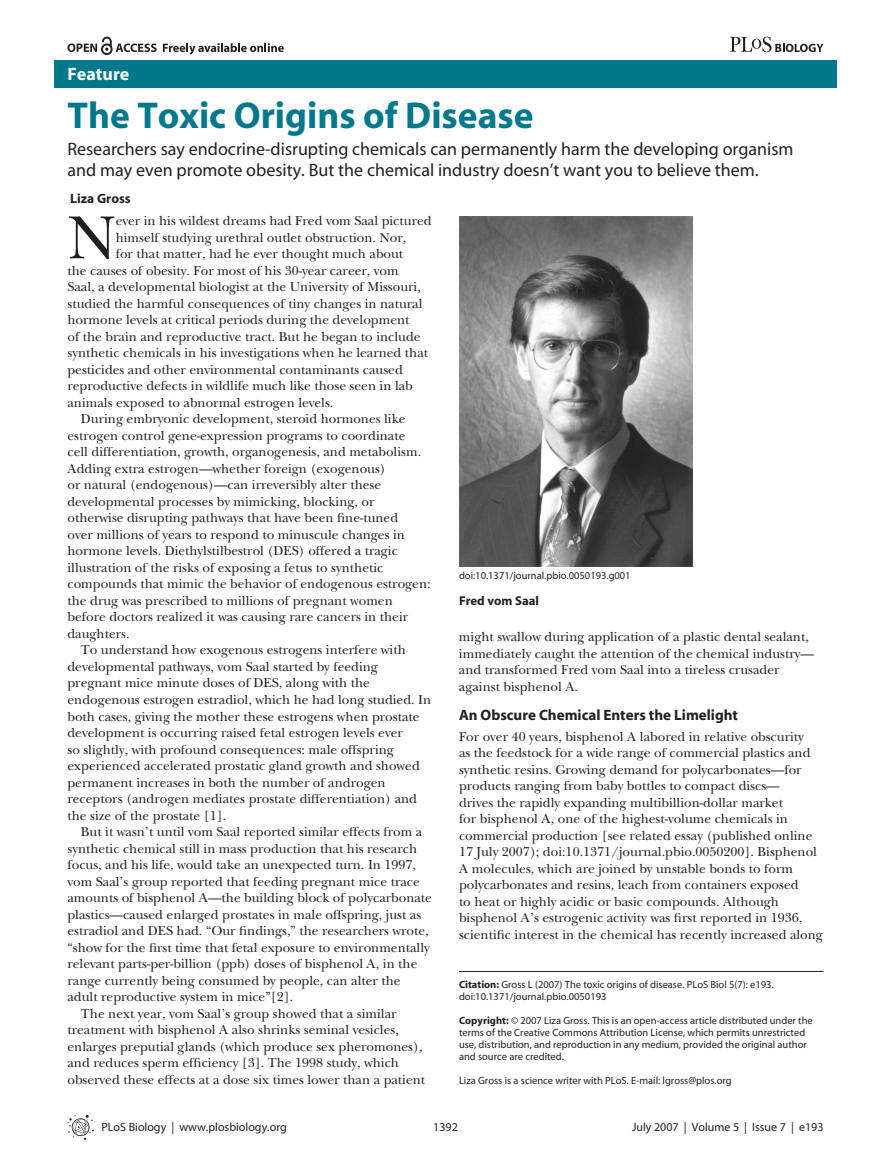
<style>
.page{position:relative;width:891px;height:1175px;background:#fff}
.page>*{position:absolute;margin:0;border:0;box-sizing:border-box;transform-origin:0 0}
.t1{font:500 63.45px "PLB Iserif";color:#231f20}
.t2{font:700 37.5px "P Lo S Sans";color:#00788b}
.t3{font:18px/21px "P Lo S Sans";color:#231f20}
.t4{font:700 18px "P Lo S Sans";color:#fff}
.t5{font:700 15px "P Lo S Sans";color:#231f20}
.t6{font:500 13.5px/16.5px "PLB Iserif";color:#231f20}
.t7{font:700 13.5px "P Lo S Sans";color:#231f20}
.t8{font:700 12.75px "P Lo S Sans";color:#231f20}
.t9{font:12px "P Lo S Sans";color:#231f20}
.t10{font:10.5px/12px "P Lo S Sans";color:#231f20}
.s1{font-weight:700}
</style>
<div class="page">
<svg style="left:68px;top:1115px;width:26px;height:24px"></svg>
<div style="left:54px;top:61px;width:783px;height:27px;background:#00788b"></div>
<svg style="left:730px;top:37px;width:94px;height:15px"></svg>
<svg style="left:163px;top:43px;width:121px;height:12px"></svg>
<svg style="left:68px;top:37px;width:89px;height:18px"></svg>
<hr style="left:459px;top:971px;width:365px;height:1px;background:#231f20">
<img style="left:459px;top:216px;width:233px;height:350px">
<h3 class="t4" style="left:68px;top:67px;width:63px">Feature</h3>
<h2 class="t2" style="left:68px;top:101px;width:468px">The Toxic Origins of Disease</h2>
<h3 class="t3" style="left:68px;top:140px;width:728px">Researchers say endocrine-disrupting chemicals can permanently harm the developing organism and may even promote obesity. But the chemical industry doesn’t want you to believe them.</h3>
<p class="t7" style="left:70px;top:194px;width:62px">Liza Gross</p>
<h1 class="t1" style="left:68px;top:215px;width:50px">N</h1>
<p class="t6" style="left:116px;top:214px;width:317px">ever in his wildest dreams had Fred vom Saal pictured</p>
<p class="t6" style="left:116px;top:231px;width:292px">himself studying urethral outlet obstruction. Nor,</p>
<p class="t6" style="left:116px;top:247px;width:289px">for that matter, had he ever thought much about</p>
<p class="t6" style="left:67px;top:264px;width:333px">the causes of obesity. For most of his 30-year career, vom</p>
<p class="t6" style="left:67px;top:280px;width:355px">Saal, a developmental biologist at the University of Missouri,</p>
<p class="t6" style="left:67px;top:297px;width:357px">studied the harmful consequences of tiny changes in natural</p>
<p class="t6" style="left:67px;top:313px;width:344px">hormone levels at critical periods during the development</p>
<p class="t6" style="left:67px;top:330px;width:355px">of the brain and reproductive tract. But he began to include</p>
<p class="t6" style="left:67px;top:346px;width:362px">synthetic chemicals in his investigations when he learned that</p>
<p class="t6" style="left:67px;top:363px;width:337px">pesticides and other environmental contaminants caused</p>
<p class="t6" style="left:67px;top:379px;width:347px">reproductive defects in wildlife much like those seen in lab</p>
<p class="t6" style="left:67px;top:396px;width:267px">animals exposed to abnormal estrogen levels.</p>
<p class="t6" style="left:81px;top:412px;width:326px">During embryonic development, steroid hormones like</p>
<p class="t6" style="left:67px;top:429px;width:340px">estrogen control gene-expression programs to coordinate</p>
<p class="t6" style="left:67px;top:445px;width:355px">cell differentiation, growth, organogenesis, and metabolism.</p>
<p class="t6" style="left:67px;top:462px;width:320px">Adding extra estrogen—whether foreign (exogenous)</p>
<p class="t6" style="left:67px;top:478px;width:315px">or natural (endogenous)—can irreversibly alter these</p>
<p class="t6" style="left:67px;top:495px;width:308px">developmental processes by mimicking, blocking, or</p>
<p class="t6" style="left:67px;top:511px;width:332px">otherwise disrupting pathways that have been fine-tuned</p>
<p class="t6" style="left:67px;top:528px;width:339px">over millions of years to respond to minuscule changes in</p>
<p class="t6" style="left:67px;top:544px;width:332px">hormone levels. Diethylstilbestrol (DES) offered a tragic</p>
<p class="t6" style="left:67px;top:561px;width:317px">illustration of the risks of exposing a fetus to synthetic</p>
<p class="t6" style="left:67px;top:577px;width:365px">compounds that mimic the behavior of endogenous estrogen:</p>
<p class="t6" style="left:67px;top:594px;width:327px">the drug was prescribed to millions of pregnant women</p>
<p class="t6" style="left:67px;top:610px;width:342px">before doctors realized it was causing rare cancers in their</p>
<p class="t6" style="left:67px;top:627px;width:64px">daughters.</p>
<p class="t6" style="left:81px;top:643px;width:326px">To understand how exogenous estrogens interfere with</p>
<p class="t6" style="left:67px;top:660px;width:312px">developmental pathways, vom Saal started by feeding</p>
<p class="t6" style="left:67px;top:676px;width:304px">pregnant mice minute doses of DES, along with the</p>
<p class="t6" style="left:67px;top:693px;width:365px">endogenous estrogen estradiol, which he had long studied. In</p>
<p class="t6" style="left:67px;top:709px;width:354px">both cases, giving the mother these estrogens when prostate</p>
<p class="t6" style="left:67px;top:726px;width:337px">development is occurring raised fetal estrogen levels ever</p>
<p class="t6" style="left:67px;top:742px;width:328px">so slightly, with profound consequences: male offspring</p>
<p class="t6" style="left:67px;top:759px;width:354px">experienced accelerated prostatic gland growth and showed</p>
<p class="t6" style="left:67px;top:775px;width:320px">permanent increases in both the number of androgen</p>
<p class="t6" style="left:67px;top:792px;width:351px">receptors (androgen mediates prostate differentiation) and</p>
<p class="t6" style="left:67px;top:808px;width:160px">the size of the prostate [1].</p>
<p class="t6" style="left:81px;top:825px;width:343px">But it wasn’t until vom Saal reported similar effects from a</p>
<p class="t6" style="left:67px;top:841px;width:351px">synthetic chemical still in mass production that his research</p>
<p class="t6" style="left:67px;top:858px;width:350px">focus, and his life, would take an unexpected turn. In 1997,</p>
<p class="t6" style="left:67px;top:874px;width:354px">vom Saal’s group reported that feeding pregnant mice trace</p>
<p class="t6" style="left:67px;top:891px;width:366px">amounts of bisphenol A—the building block of polycarbonate</p>
<p class="t6" style="left:67px;top:907px;width:355px">plastics—caused enlarged prostates in male offspring, just as</p>
<p class="t6" style="left:67px;top:924px;width:363px">estradiol and DES had. “Our findings,” the researchers wrote,</p>
<p class="t6" style="left:67px;top:940px;width:364px">“show for the first time that fetal exposure to environmentally</p>
<p class="t6" style="left:67px;top:957px;width:351px">relevant parts-per-billion (ppb) doses of bisphenol A, in the</p>
<p class="t6" style="left:67px;top:973px;width:335px">range currently being consumed by people, can alter the</p>
<p class="t6" style="left:67px;top:990px;width:227px">adult reproductive system in mice”[2].</p>
<p class="t6" style="left:81px;top:1006px;width:317px">The next year, vom Saal’s group showed that a similar</p>
<p class="t6" style="left:67px;top:1023px;width:333px">treatment with bisphenol A also shrinks seminal vesicles,</p>
<p class="t6" style="left:67px;top:1039px;width:357px">enlarges preputial glands (which produce sex pheromones),</p>
<p class="t6" style="left:67px;top:1056px;width:333px">and reduces sperm efficiency [3]. The 1998 study, which</p>
<p class="t6" style="left:67px;top:1072px;width:359px">observed these effects at a dose six times lower than a patient</p>
<p class="t10" style="left:459px;top:570px;width:173px">doi:10.1371/journal.pbio.0050193.g001</p>
<p class="t8" style="left:459px;top:596px;width:81px">Fred vom Saal</p>
<p class="t6" style="left:459px;top:630px;width:357px">might swallow during application of a plastic dental sealant, immediately caught the attention of the chemical industry— and transformed Fred vom Saal into a tireless crusader against bisphenol A.</p>
<p class="t5" style="left:459px;top:709px;width:281px">An Obscure Chemical Enters the Limelight</p>
<p class="t6" style="left:459px;top:729px;width:365px">For over 40 years, bisphenol A labored in relative obscurity<br>as the feedstock for a wide range of commercial plastics and synthetic resins. Growing demand for polycarbonates—for products ranging from baby bottles to compact discs—<br>drives the rapidly expanding multibillion-dollar market<br>for bisphenol A, one of the highest-volume chemicals in commercial production [see related essay (published online 17 July 2007); doi:10.1371/journal.pbio.0050200]. Bisphenol A molecules, which are joined by unstable bonds to form polycarbonates and resins, leach from containers exposed<br>to heat or highly acidic or basic compounds. Although bisphenol A’s estrogenic activity was first reported in 1936, scientific interest in the chemical has recently increased along</p>
<p class="t10" style="left:459px;top:979px;width:316px"><span class="s1">Citation:</span> Gross L (2007) The toxic origins of disease. PLoS Biol 5(7): e193. doi:10.1371/journal.pbio.0050193</p>
<p class="t10" style="left:459px;top:1015px;width:355px"><span class="s1">Copyright:</span> © 2007 Liza Gross. This is an open-access article distributed under the terms of the Creative Commons Attribution License, which permits unrestricted use, distribution, and reproduction in any medium, provided the original author and source are credited.</p>
<p class="t10" style="left:459px;top:1075px;width:274px">Liza Gross is a science writer with PLoS. E-mail: lgross@plos.org</p>
<p class="t9" style="left:102px;top:1122px;width:187px">PLoS Biology | www.plosbiology.org</p>
<p class="t9" style="left:433px;top:1122px;width:26px">1392</p>
<p class="t9" style="left:632px;top:1122px;width:193px">July 2007 | Volume 5 | Issue 7 | e193</p>
</div>
